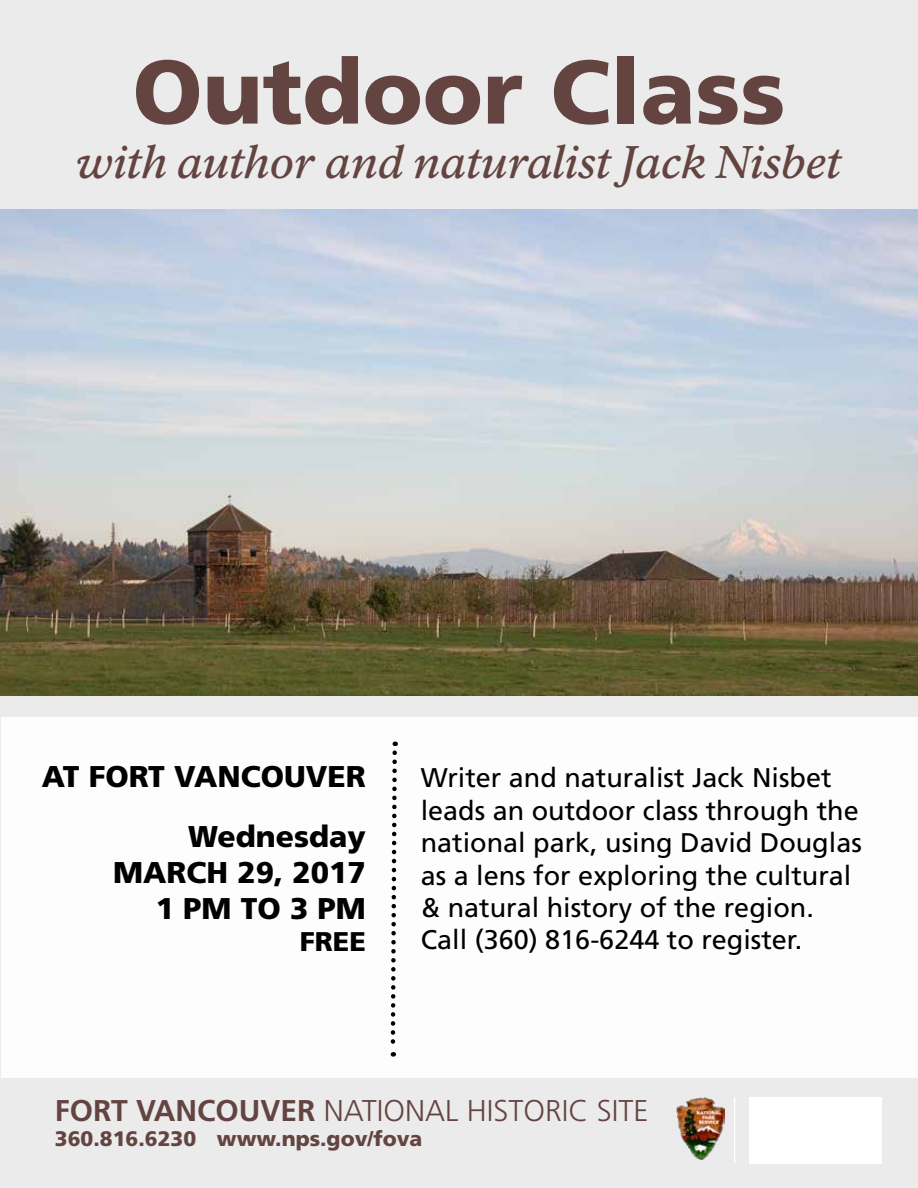
<style>
.page{position:relative;width:918px;height:1188px;background:#ebebeb}
.page>*{position:absolute;margin:0;border:0;box-sizing:border-box;transform-origin:0 0}
.t1{font:900 90px "Frutiger LT Std";color:#634441}
.t2{font:italic 45px "NPS Rawlinson OT Med";color:#634441}
.t3{font:900 30px/60.3px "Frutiger LT Std";color:#000;text-align:right}
.t4{font:300 30px "Frutiger LT Std";color:#634441}
.t5{font:27px/32.4px "Frutiger LT Std";color:#000}
.t6{font:900 27px "Frutiger LT Std";color:#000}
.t7{font:900 21px "Frutiger LT Std";color:#634441}
.s1{font-weight:700}
</style>
<div class="page">
<div style="left:750px;top:1097px;width:131px;height:66px;background:#fff"></div>
<div style="left:1px;top:717px;width:917px;height:360px;background:#fff"></div>
<svg style="left:390px;top:742px;width:8px;height:315px"></svg>
<img style="left:676px;top:1097px;width:48px;height:63px">
<hr style="left:734px;top:1097px;width:1px;height:66px;background:#fff">
<img style="left:1px;top:210px;width:917px;height:486px">
<h1 class="t1" style="left:133px;top:38px;width:654px">Outdoor Class</h1>
<h2 class="t2" style="left:77px;top:136px;width:766px">with author and naturalist Jack Nisbet</h2>
<p class="t3" style="left:42px;top:746px;width:326px">AT FORT VANCOUVER<br>Wednesday</p>
<p class="t3" style="left:113px;top:854px;width:254px;line-height:36px">MARCH 29, 2017<br>1 PM TO 3 PM</p>
<p class="t6" style="left:300px;top:926px;width:68px">FREE</p>
<p class="t5" style="left:421px;top:762px;width:443px">Writer and naturalist Jack Nisbet leads an outdoor class through the national park, using David Douglas as a lens for exploring the cultural &amp; natural history of the region.<br>Call (360) 816-6244 to register.</p>
<p class="t4" style="left:55px;top:1093px;width:595px"><span class="s1">FORT VANCOUVER</span> NATIONAL HISTORIC SITE</p>
<p class="t7" style="left:55px;top:1126px;width:369px">360.816.6230 www.nps.gov/fova</p>
</div>
